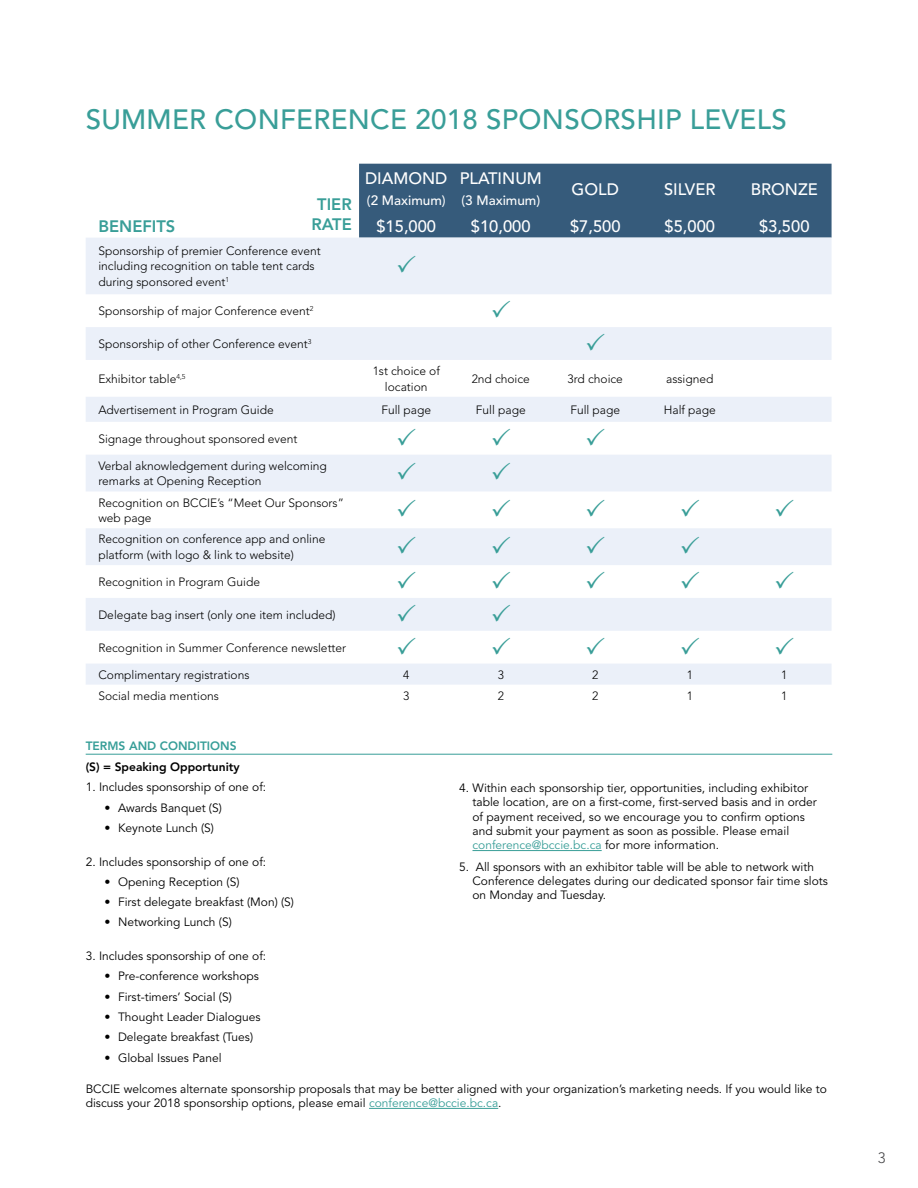
<style>
.page{position:relative;width:918px;height:1188px;background:#fff}
.page>*{position:absolute;margin:0;border:0;box-sizing:border-box;transform-origin:0 0}
.t1{font:500 27.75px "Avenir LT Std";letter-spacing:.01em;color:#399e98}
.t2{font:500 16.5px "Avenir LT Std";color:#fff}
.t3{font:800 16.5px/20.5px "Avenir LT Std";color:#399e98;text-align:center}
.t4{font:300 15px "Avenir LT Std";color:#4a4a4c}
.t5{font:500 13.5px "Avenir LT Std";color:#fff}
.t6{font:12px/14.4px "Avenir LT Std";color:#000}
.t7{font:300 12px/15.8px "Avenir LT Std";color:#000}
.t8{font:800 12px "Avenir LT Std";color:#000}
.t9{font:800 12px "Avenir LT Std";color:#379e98}
.s1{color:#399e98}
</style>
<div class="page">
<div style="left:359px;top:164px;width:473px;height:74px;background:#365b7b"></div>
<svg style="left:86px;top:238px;width:746px;height:447px;fill:#ebf0f9"></svg>
<hr style="left:473px;top:850px;width:129px;height:1px;background:#399e98">
<hr style="left:369px;top:1108px;width:129px;height:1px;background:#399e98">
<hr style="left:86px;top:754px;width:746px;height:1px;background:#379e98">
<svg style="left:398px;top:255px;width:18px;height:18px"></svg>
<svg style="left:492px;top:300px;width:18px;height:18px"></svg>
<svg style="left:587px;top:333px;width:18px;height:17px"></svg>
<svg style="left:398px;top:428px;width:18px;height:17px"></svg>
<svg style="left:492px;top:428px;width:18px;height:17px"></svg>
<svg style="left:587px;top:428px;width:18px;height:17px"></svg>
<svg style="left:398px;top:462px;width:18px;height:18px"></svg>
<svg style="left:492px;top:462px;width:18px;height:18px"></svg>
<svg style="left:398px;top:499px;width:18px;height:18px"></svg>
<svg style="left:492px;top:499px;width:18px;height:18px"></svg>
<svg style="left:587px;top:499px;width:18px;height:18px"></svg>
<svg style="left:681px;top:499px;width:18px;height:18px"></svg>
<svg style="left:776px;top:499px;width:18px;height:18px"></svg>
<svg style="left:398px;top:536px;width:18px;height:18px"></svg>
<svg style="left:492px;top:536px;width:18px;height:18px"></svg>
<svg style="left:587px;top:536px;width:18px;height:18px"></svg>
<svg style="left:681px;top:536px;width:18px;height:18px"></svg>
<svg style="left:398px;top:571px;width:18px;height:17px"></svg>
<svg style="left:492px;top:571px;width:18px;height:17px"></svg>
<svg style="left:587px;top:571px;width:18px;height:17px"></svg>
<svg style="left:681px;top:571px;width:18px;height:17px"></svg>
<svg style="left:776px;top:571px;width:18px;height:17px"></svg>
<svg style="left:398px;top:604px;width:18px;height:17px"></svg>
<svg style="left:492px;top:604px;width:18px;height:17px"></svg>
<svg style="left:398px;top:637px;width:18px;height:17px"></svg>
<svg style="left:492px;top:637px;width:18px;height:17px"></svg>
<svg style="left:587px;top:637px;width:18px;height:17px"></svg>
<svg style="left:681px;top:637px;width:18px;height:17px"></svg>
<svg style="left:776px;top:637px;width:18px;height:17px"></svg>
<h1 class="t1" style="left:86px;top:103px;width:703px">SUMMER CONFERENCE 2018 SPONSORSHIP LEVELS</h1>
<h2 class="t2" style="left:365px;top:169px;width:84px">DIAMOND</h2>
<p class="t5" style="left:367px;top:193px;width:80px">(2 Maximum)</p>
<h2 class="t2" style="left:460px;top:169px;width:84px">PLATINUM</h2>
<p class="t5" style="left:461px;top:193px;width:80px">(3 Maximum)</p>
<h2 class="t2" style="left:572px;top:179px;width:49px">GOLD</h2>
<h2 class="t2" style="left:664px;top:179px;width:53px">SILVER</h2>
<h2 class="t2" style="left:751px;top:179px;width:69px">BRONZE</h2>
<h2 class="t3" style="left:311px;top:194px;width:42px">TIER<br>RATE</h2>
<h2 class="t3" style="left:98px;top:216px;width:78px">BENEFITS</h2>
<h2 class="t2" style="left:376px;top:216px;width:61px">$15,000</h2>
<h2 class="t2" style="left:471px;top:216px;width:61px">$10,000</h2>
<h2 class="t2" style="left:570px;top:216px;width:52px">$7,500</h2>
<h2 class="t2" style="left:665px;top:216px;width:52px">$5,000</h2>
<h2 class="t2" style="left:759px;top:216px;width:52px">$3,500</h2>
<p class="t7" style="left:98px;top:243px;width:224px">Sponsorship of premier Conference event including recognition on table tent cards during sponsored event<sup>1</sup></p>
<p class="t7" style="left:98px;top:303px;width:216px">Sponsorship of major Conference event<sup>2</sup></p>
<p class="t7" style="left:98px;top:336px;width:214px">Sponsorship of other Conference event<sup>3</sup></p>
<p class="t7" style="left:98px;top:371px;width:89px">Exhibitor table<sup>4,5</sup></p>
<p class="t7" style="left:373px;top:363px;width:69px;text-align:center">1st choice of location</p>
<p class="t7" style="left:472px;top:371px;width:60px">2nd choice</p>
<p class="t7" style="left:568px;top:371px;width:57px">3rd choice</p>
<p class="t7" style="left:666px;top:371px;width:49px">assigned</p>
<p class="t7" style="left:98px;top:402px;width:177px">Advertisement in Program Guide</p>
<p class="t7" style="left:381px;top:402px;width:51px">Full page</p>
<p class="t7" style="left:476px;top:402px;width:51px">Full page</p>
<p class="t7" style="left:570px;top:402px;width:51px">Full page</p>
<p class="t7" style="left:664px;top:402px;width:54px">Half page</p>
<p class="t7" style="left:98px;top:431px;width:201px">Signage throughout sponsored event</p>
<p class="t7" style="left:98px;top:458px;width:230px">Verbal aknowledgement during welcoming remarks at Opening Reception</p>
<p class="t7" style="left:98px;top:495px;width:247px">Recognition on BCCIE’s “Meet Our Sponsors” web page</p>
<p class="t7" style="left:98px;top:531px;width:229px">Recognition on conference app and online platform (with logo &amp; link to website)</p>
<p class="t7" style="left:98px;top:574px;width:163px">Recognition in Program Guide</p>
<p class="t7" style="left:98px;top:607px;width:239px">Delegate bag insert (only one item included)</p>
<p class="t7" style="left:98px;top:640px;width:249px">Recognition in Summer Conference newsletter</p>
<p class="t7" style="left:98px;top:667px;width:153px">Complimentary registrations</p>
<p class="t7" style="left:403px;top:667px;width:8px">4</p>
<p class="t7" style="left:498px;top:667px;width:8px">3</p>
<p class="t7" style="left:592px;top:667px;width:8px">2</p>
<p class="t7" style="left:687px;top:667px;width:8px">1</p>
<p class="t7" style="left:781px;top:667px;width:8px">1</p>
<p class="t7" style="left:98px;top:688px;width:122px">Social media mentions</p>
<p class="t7" style="left:403px;top:688px;width:8px">3</p>
<p class="t7" style="left:498px;top:688px;width:8px">2</p>
<p class="t7" style="left:592px;top:688px;width:8px">2</p>
<p class="t7" style="left:687px;top:688px;width:8px">1</p>
<p class="t7" style="left:781px;top:688px;width:8px">1</p>
<p class="t9" style="left:86px;top:739px;width:153px">TERMS AND CONDITIONS</p>
<p class="t8" style="left:86px;top:760px;width:155px">(S) = Speaking Opportunity</p>
<p class="t6" style="left:86px;top:780px;width:182px">1. Includes sponsorship of one of:</p>
<p class="t6" style="left:105px;top:801px;width:119px">• Awards Banquet (S)</p>
<p class="t6" style="left:105px;top:821px;width:111px">• Keynote Lunch (S)</p>
<p class="t6" style="left:86px;top:855px;width:182px">2. Includes sponsorship of one of:</p>
<p class="t6" style="left:105px;top:875px;width:136px">• Opening Reception (S)</p>
<p class="t6" style="left:105px;top:895px;width:191px">• First delegate breakfast (Mon) (S)</p>
<p class="t6" style="left:105px;top:915px;width:129px">• Networking Lunch (S)</p>
<p class="t6" style="left:86px;top:949px;width:182px">3. Includes sponsorship of one of:</p>
<p class="t6" style="left:105px;top:969px;width:156px">• Pre-conference workshops</p>
<p class="t6" style="left:105px;top:990px;width:129px">• First-timers’ Social (S)</p>
<p class="t6" style="left:105px;top:1010px;width:158px">• Thought Leader Dialogues</p>
<p class="t6" style="left:105px;top:1030px;width:150px">• Delegate breakfast (Tues)</p>
<p class="t6" style="left:105px;top:1051px;width:119px">• Global Issues Panel</p>
<p class="t6" style="left:473px;top:781px;width:346px;text-indent:-14px">4. Within each sponsorship tier, opportunities, including exhibitor table location, are on a first-come, first-served basis and in order of payment received, so we encourage you to confirm options and submit your payment as soon as possible. Please email <span class="s1">conference@bccie.bc.ca</span> for more information.</p>
<p class="t6" style="left:473px;top:860px;width:357px;text-indent:-14px">5. All sponsors with an exhibitor table will be able to network with<br>Conference delegates during our dedicated sponsor fair time slots on Monday and Tuesday.</p>
<p class="t6" style="left:86px;top:1082px;width:743px">BCCIE welcomes alternate sponsorship proposals that may be better aligned with your organization’s marketing needs. If you would like to discuss your 2018 sponsorship options, please email <span class="s1">conference@bccie.bc.ca</span>.</p>
<p class="t4" style="left:878px;top:1149px;width:9px">3</p>
</div>
